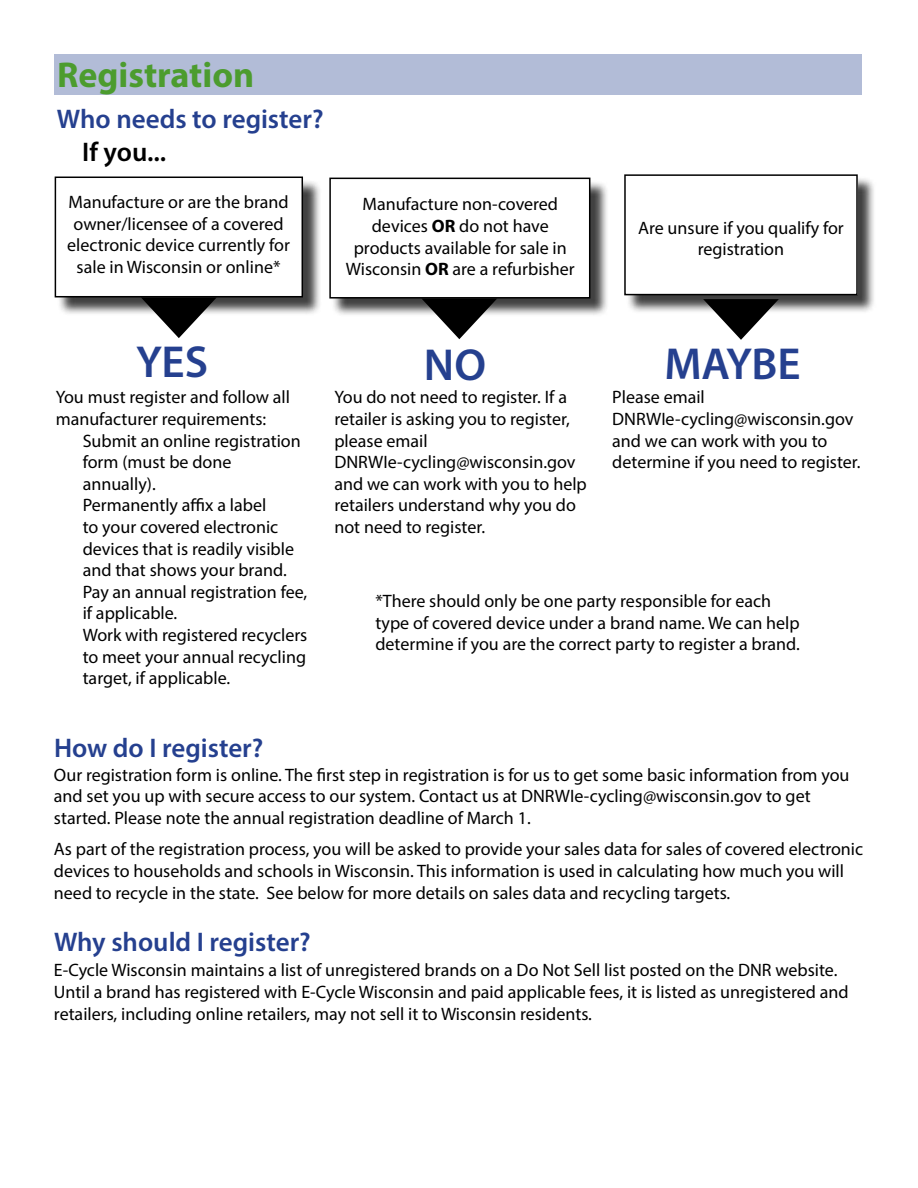
<style>
.page{position:relative;width:918px;height:1188px;background:#fff}
.page>*{position:absolute;margin:0;border:0;box-sizing:border-box;transform-origin:0 0}
.t1{font:600 45px "Myriad Pro";letter-spacing:-.005em;color:#25408f}
.t2{font:700 36px "Myriad Pro";color:#4c9c2e}
.t3{font:600 27px "Myriad Pro";color:#25408f}
.t4{font:600 27px "Myriad Pro";color:#000}
.t5{font:18px/21.6px "Myriad Pro";color:#000}
.s1{font-weight:700}
</style>
<div class="page">
<div style="left:57px;top:179px;width:264px;height:137px;background:#000;opacity:.75"></div>
<div style="left:55px;top:177px;width:247px;height:120px;background:#fff"></div>
<div style="left:55px;top:177px;width:248px;height:120px;border:2px solid #000"></div>
<div style="left:332px;top:180px;width:277px;height:137px;background:#000;opacity:.75"></div>
<div style="left:330px;top:178px;width:260px;height:120px;background:#fff"></div>
<div style="left:329px;top:178px;width:261px;height:121px;border:2px solid #000"></div>
<div style="left:626px;top:177px;width:251px;height:137px;background:#000;opacity:.75"></div>
<div style="left:625px;top:175px;width:232px;height:120px;background:#fff"></div>
<div style="left:624px;top:174px;width:234px;height:121px;border:2px solid #000"></div>
<svg style="left:141px;top:297px;width:76px;height:41px"></svg>
<svg style="left:421px;top:299px;width:76px;height:40px"></svg>
<svg style="left:703px;top:299px;width:76px;height:41px"></svg>
<div style="left:54px;top:54px;width:808px;height:41px;background:#b2bcd7"></div>
<h2 class="t2" style="left:57px;top:52px;width:199px">Registration</h2>
<h3 class="t3" style="left:57px;top:102px;width:268px">Who needs to register?</h3>
<h3 class="t4" style="left:82px;top:135px;width:86px">If you...</h3>
<p class="t5" style="left:67px;top:191px;width:224px;text-align:center">Manufacture or are the brand owner/licensee of a covered electronic device currently for sale in Wisconsin or online*</p>
<p class="t5" style="left:346px;top:193px;width:230px;text-align:center">Manufacture non-covered devices <span class="s1">OR</span> do not have products available for sale in<br>Wisconsin <span class="s1">OR</span> are a refurbisher</p>
<p class="t5" style="left:638px;top:217px;width:207px;text-align:center">Are unsure if you qualify for registration</p>
<h1 class="t1" style="left:136px;top:333px;width:73px">YES</h1>
<h1 class="t1" style="left:424px;top:336px;width:64px">NO</h1>
<h1 class="t1" style="left:665px;top:335px;width:137px">MAYBE</h1>
<p class="t5" style="left:56px;top:386px;width:236px">You must register and follow all manufacturer requirements:</p>
<p class="t5" style="left:83px;top:429px;width:226px">Submit an online registration form (must be done annually).<br>Permanently affix a label<br>to your covered electronic devices that is readily visible and that shows your brand.<br>Pay an annual registration fee, if applicable.<br>Work with registered recyclers to meet your annual recycling target, if applicable.</p>
<h3 class="t3" style="left:54px;top:731px;width:211px">How do I register?</h3>
<p class="t5" style="left:334px;top:386px;width:254px">You do not need to register. If a retailer is asking you to register, please email<br>DNRWIe-cycling@wisconsin.gov and we can work with you to help retailers understand why you do not need to register.</p>
<p class="t5" style="left:612px;top:386px;width:250px">Please email<br>DNRWIe-cycling@wisconsin.gov and we can work with you to determine if you need to register.</p>
<p class="t5" style="left:375px;top:590px;width:426px">*There should only be one party responsible for each type of covered device under a brand name. We can help determine if you are the correct party to register a brand.</p>
<p class="t5" style="left:54px;top:764px;width:797px">Our registration form is online. The first step in registration is for us to get some basic information from you and set you up with secure access to our system. Contact us at DNRWIe-cycling@wisconsin.gov to get started. Please note the annual registration deadline of March 1.</p>
<p class="t5" style="left:54px;top:838px;width:811px">As part of the registration process, you will be asked to provide your sales data for sales of covered electronic devices to households and schools in Wisconsin. This information is used in calculating how much you will need to recycle in the state. See below for more details on sales data and recycling targets.</p>
<h3 class="t3" style="left:54px;top:925px;width:258px">Why should I register?</h3>
<p class="t5" style="left:54px;top:959px;width:796px">E-Cycle Wisconsin maintains a list of unregistered brands on a Do Not Sell list posted on the DNR website.<br>Until a brand has registered with E-Cycle Wisconsin and paid applicable fees, it is listed as unregistered and retailers, including online retailers, may not sell it to Wisconsin residents.</p>
</div>
